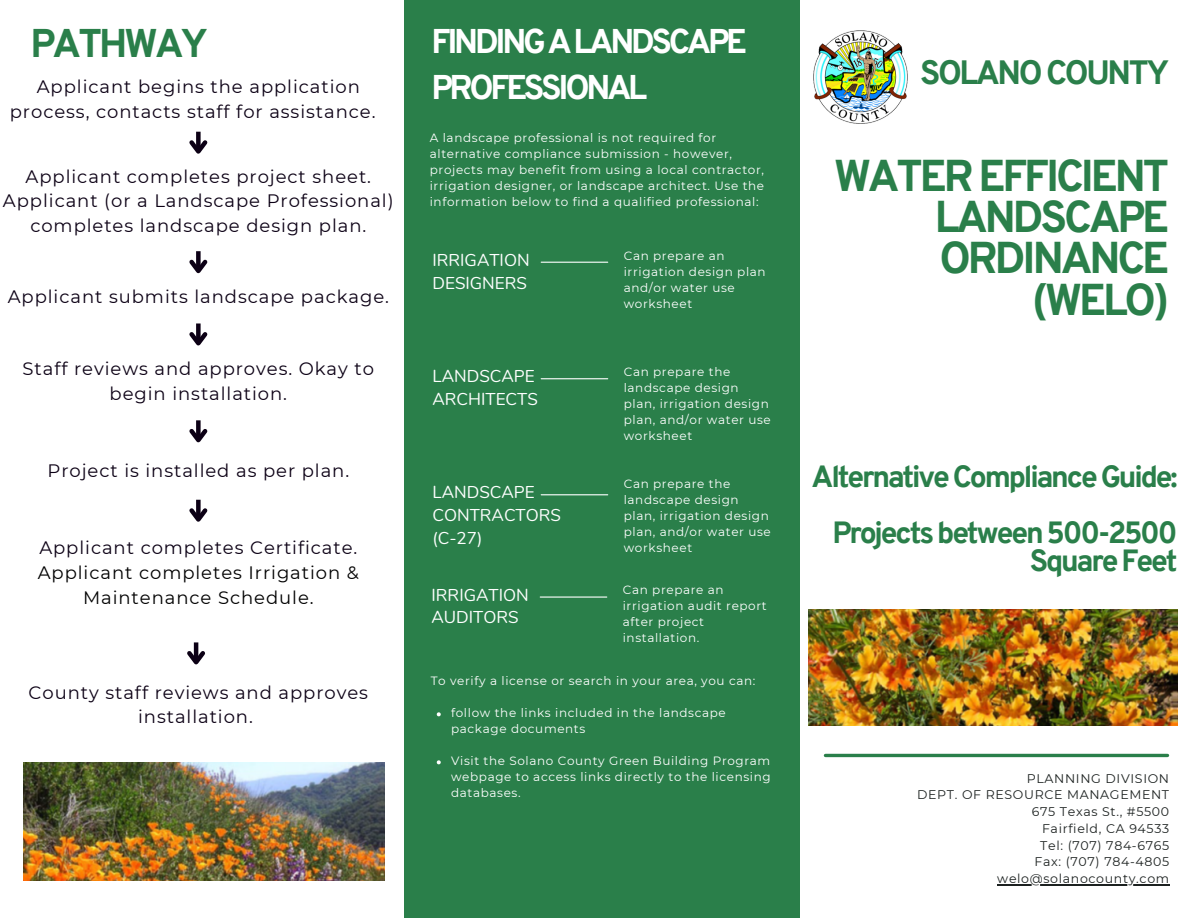
<style>
.page{position:relative;width:1188px;height:918px;background:#fff}
.page>*{position:absolute;margin:0;border:0;box-sizing:border-box;transform-origin:0 0}
.t1{font:800 43.5px/41.2px "Overpass";letter-spacing:-.07em;color:#2a7f4a;text-align:right}
.t2{font:800 39px "Overpass";letter-spacing:-.07em;color:#2a7f4a}
.t3{font:800 33.45px/46.2px "Overpass";letter-spacing:-.1em;color:#fff}
.t4{font:800 32.85px "Overpass";letter-spacing:-.07em;color:#2a7f4a}
.t5{font:800 30px/28.2px "Overpass";letter-spacing:-.07em;color:#2a7f4a;text-align:right}
.t6{font:18px/24.8px "Montserrat";letter-spacing:.05em;color:#0c0015;text-align:center}
.t7{font:18px/24.8px "Montserrat";letter-spacing:.05em;color:#000;text-align:center}
.t8{font:17.1px/22.8px "Nunito";color:#fff}
.t9{font:12.6px "Montserrat";letter-spacing:.05em;color:#1c2120}
.t10{font:12px/16px "Montserrat";letter-spacing:.05em;color:#fff}
.s1{color:#0c0015}
</style>
<div class="page">
<div style="left:404px;top:0;width:396px;height:918px;background:#2a7f4a"></div>
<hr style="left:825px;top:754px;width:343px;height:3px;background:#2a7f4a">
<hr style="left:541px;top:262px;width:67px;height:1px;background:#fff">
<hr style="left:541px;top:378px;width:67px;height:1px;background:#fff">
<hr style="left:541px;top:494px;width:67px;height:1px;background:#fff">
<img style="left:814px;top:30px;width:93px;height:94px">
<img style="left:809px;top:609px;width:369px;height:116px">
<hr style="left:540px;top:597px;width:67px;height:1px;background:#fff">
<div style="left:196px;top:132px;width:5px;height:19px;background:#0c0015"></div>
<svg style="left:189px;top:136px;width:19px;height:18px"></svg>
<div style="left:196px;top:251px;width:5px;height:20px;background:#0c0015"></div>
<svg style="left:189px;top:256px;width:19px;height:18px"></svg>
<div style="left:196px;top:323px;width:5px;height:20px;background:#0c0015"></div>
<svg style="left:189px;top:328px;width:19px;height:18px"></svg>
<div style="left:196px;top:420px;width:5px;height:20px;background:#0c0015"></div>
<svg style="left:189px;top:425px;width:19px;height:18px"></svg>
<div style="left:196px;top:500px;width:5px;height:20px;background:#0c0015"></div>
<svg style="left:189px;top:504px;width:19px;height:18px"></svg>
<svg style="left:194px;top:642px;width:4px;height:5px"></svg>
<svg style="left:187px;top:647px;width:18px;height:18px"></svg>
<img style="left:23px;top:762px;width:361px;height:118px">
<svg style="left:437px;top:712px;width:4px;height:4px"></svg>
<svg style="left:437px;top:760px;width:4px;height:4px"></svg>
<hr style="left:997px;top:884px;width:173px;height:1px;background:#1c2120">
<p class="t2" style="left:30px;top:28px;width:179px">PATHWAY</p>
<p class="t6" style="left:10px;top:74px;width:367px;text-align:left;text-indent:27px">Applicant begins the application process, contacts staff for assistance.</p>
<h3 class="t3" style="left:432px;top:21px;width:317px">FINDINGALANDSCAPE<br>PROFESSIONAL</h3>
<h5 class="t4" style="left:920px;top:60px;width:251px">SOLANO COUNTY</h5>
<p class="t10" style="left:430px;top:130px;width:336px">A landscape professional is not required for alternative compliance submission - however, projects may benefit from using a local contractor, irrigation designer, or landscape architect. Use the information below to find a qualified professional:</p>
<h6 class="t6" style="left:3px;top:164px;width:392px">Applicant completes project sheet.<br>Applicant (or a Landscape Professional) completes landscape design plan.</h6>
<p class="t1" style="left:834px;top:159px;width:337px">WATER EFFICIENT<br>LANDSCAPE<br>ORDINANCE (WELO)</p>
<p class="t10" style="left:624px;top:248px;width:143px">Can prepare an irrigation design plan and/or water use worksheet</p>
<h2 class="t8" style="left:432px;top:249px;width:99px">IRRIGATION<br>DESIGNERS</h2>
<p class="t6" style="left:8px;top:284px;width:383px">Applicant submits landscape package.</p>
<h3 class="t6" style="left:23px;top:356px;width:353px">Staff reviews and approves. Okay to begin installation.</h3>
<h1 class="t6" style="left:47px;top:458px;width:303px">Project is installed as per plan.</h1>
<h4 class="t7" style="left:38px;top:535px;width:323px"><span class="s1">Applicant completes Certificate.<br></span>Applicant completes Irrigation &amp;<br>Maintenance Schedule.</h4>
<h4 class="t6" style="left:29px;top:680px;width:341px">County staff reviews and approves installation.</h4>
<h6 class="t8" style="left:432px;top:365px;width:107px">LANDSCAPE<br>ARCHITECTS</h6>
<h6 class="t8" style="left:432px;top:481px;width:130px">LANDSCAPE<br>CONTRACTORS (C-27)</h6>
<h6 class="t8" style="left:432px;top:584px;width:99px">IRRIGATION<br>AUDITORS</h6>
<h5 class="t10" style="left:624px;top:364px;width:149px">Can prepare the landscape design plan, irrigation design plan, and/or water use worksheet</h5>
<h5 class="t10" style="left:624px;top:476px;width:149px">Can prepare the landscape design plan, irrigation design plan, and/or water use worksheet</h5>
<p class="t10" style="left:623px;top:582px;width:145px">Can prepare an irrigation audit report after project installation.</p>
<p class="t10" style="left:431px;top:673px;width:326px">To verify a license or search in your area, you can:</p>
<p class="t10" style="left:451px;top:705px;width:276px">follow the links included in the landscape package documents</p>
<p class="t10" style="left:451px;top:753px;width:321px;text-align:justify">Visit the Solano County Green Building Program webpage to access links directly to the licensing databases.</p>
<h5 class="t5" style="left:812px;top:465px;width:367px">Alternative Compliance Guide:</h5>
<p class="t5" style="left:832px;top:522px;width:347px">Projects between 500-2500<br>Square Feet</p>
<p class="t9" style="left:1027px;top:770px;width:144px">PLANNING DIVISION</p>
<p class="t9" style="left:917px;top:787px;width:254px">DEPT. OF RESOURCE MANAGEMENT</p>
<p class="t9" style="left:1032px;top:804px;width:139px">675 Texas St., #5500</p>
<p class="t9" style="left:1042px;top:821px;width:129px">Fairfield, CA 94533</p>
<p class="t9" style="left:1040px;top:837px;width:130px">Tel: (707) 784-6765</p>
<p class="t9" style="left:1034px;top:854px;width:136px">Fax: (707) 784-4805</p>
<p class="t9" style="left:997px;top:871px;width:173px">welo@solanocounty.com</p>
</div>
